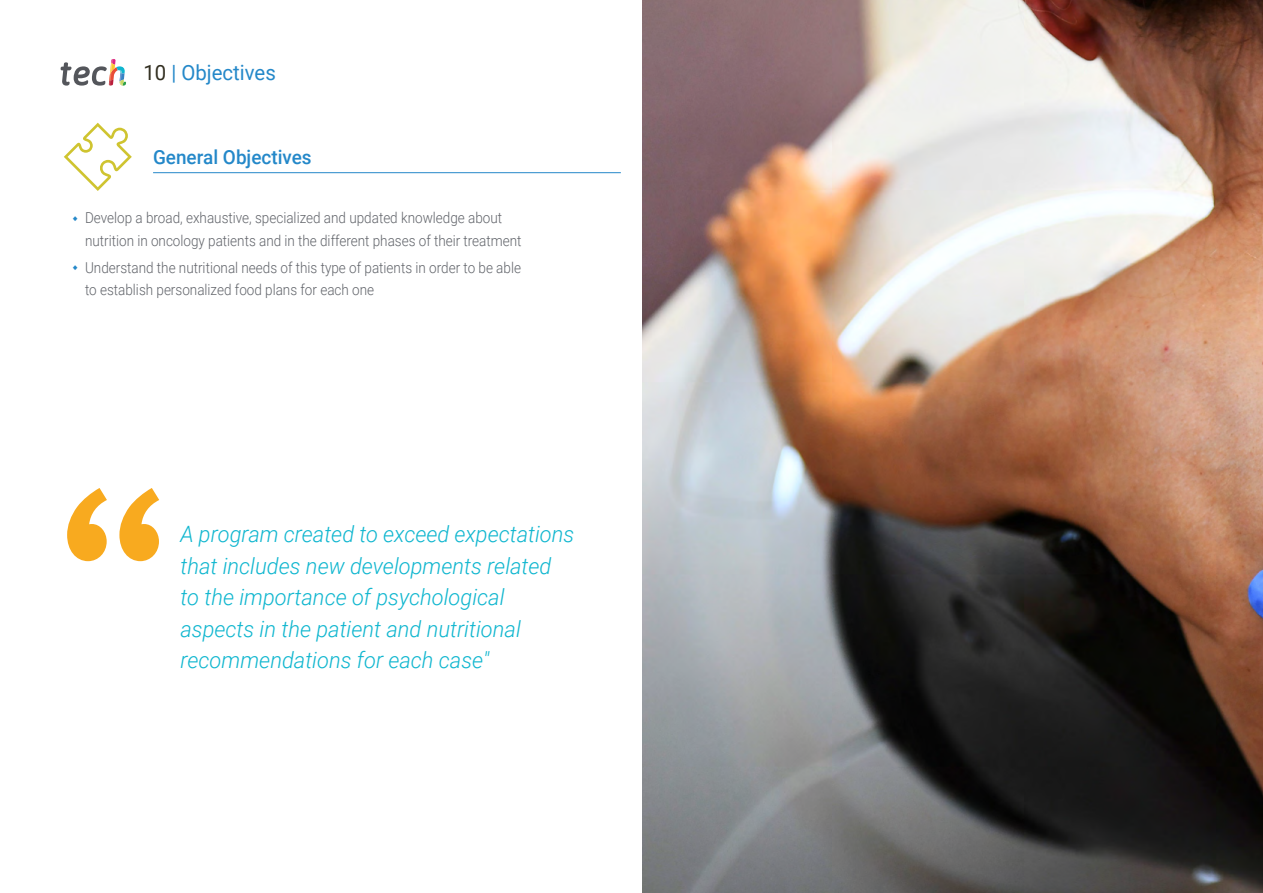
<style>
.page{position:relative;width:1263px;height:893px;background:#fff}
.page>*{position:absolute;margin:0;border:0;box-sizing:border-box;transform-origin:0 0}
.t1{font:italic 300 22.5px/31.5px "Roboto";color:#0fb6cf}
.t2{font:21px "Roboto";color:#2488c9}
.t3{font:500 19.5px "Roboto";color:#2488c9}
.t4{font:300 15px/22.5px "Roboto";color:#61646a;scale:.9 1}
.s1{color:#312e20}
</style>
<div class="page">
<hr style="left:153px;top:172px;width:468px;height:1px;background:#2488c9">
<svg style="left:64px;top:123px;width:68px;height:68px"></svg>
<img style="left:642px;top:0;width:621px;height:893px">
<svg style="left:67px;top:488px;width:92px;height:73px"></svg>
<svg style="left:61px;top:59px;width:65px;height:27px"></svg>
<h2 class="t2" style="left:144px;top:57px;width:134px"><span class="s1">10</span> | Objectives</h2>
<h3 class="t3" style="left:153px;top:144px;width:160px">General Objectives</h3>
<p class="t4" style="left:85px;top:206px;width:486px">Develop a broad, exhaustive, specialized and updated knowledge about nutrition in oncology patients and in the different phases of their treatment</p>
<p class="t4" style="left:85px;top:255px;width:486px">Understand the nutritional needs of this type of patients in order to be able to establish personalized food plans for each one</p>
<h1 class="t1" style="left:180px;top:518px;width:395px">A program created to exceed expectations that includes new developments related to the importance of psychological aspects in the patient and nutritional recommendations for each case"</h1>
</div>
